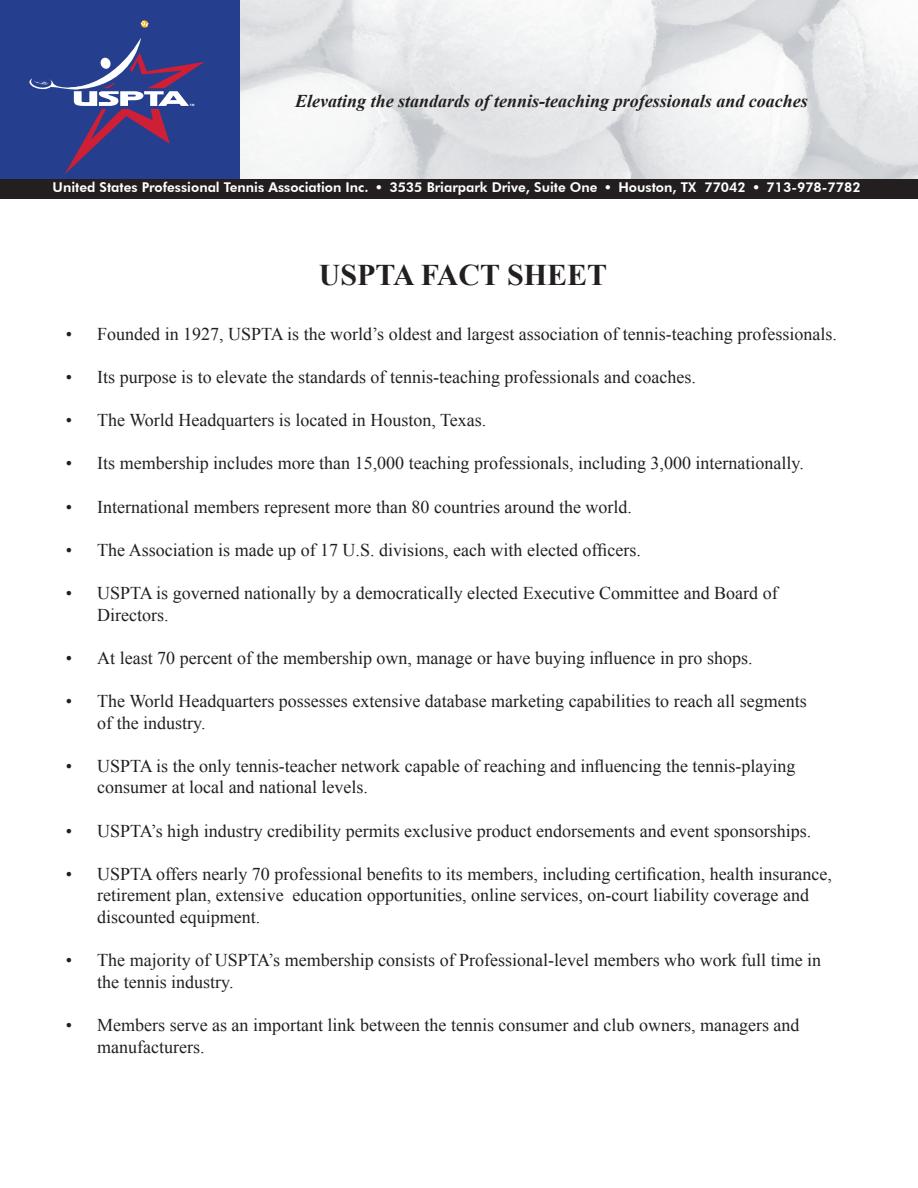
<style>
.page{position:relative;width:918px;height:1188px;background:#fff}
.page>*{position:absolute;margin:0;border:0;box-sizing:border-box;transform-origin:0 0}
.t1{font:700 30px "Times New Roman";color:#231f20}
.t2{font:18px/21.6px "Times New Roman";color:#231f20}
.t3{font:italic 700 18px "Times New Roman";color:#231f20}
.t4{font:800 13.5px "Futura BT";color:#fff}
.t5{font:700 3.15px "Myriad Pro";color:#fff}
</style>
<div class="page">
<div style="left:0;top:179px;width:918px;height:19px;background:#231f20"></div>
<img style="left:240px;top:0;width:678px;height:179px">
<div style="left:0;top:0;width:240px;height:179px;background:#253f8e"></div>
<svg style="left:140px;top:20px;width:9px;height:7px"></svg>
<svg style="left:29px;top:38px;width:175px;height:136px"></svg>
<p class="t5" style="left:190px;top:103px;width:6px">TM</p>
<p class="t3" style="left:295px;top:88px;width:514px">Elevating the standards of tennis-teaching professionals and coaches</p>
<p class="t4" style="left:53px;top:179px;width:810px">United States Professional Tennis Association Inc. ● 3535 Briarpark Drive, Suite One ● Houston, TX 77042 ● 713-978-7782</p>
<p class="t1" style="left:319px;top:255px;width:290px">USPTA FACT SHEET</p>
<p class="t2" style="left:66px;top:323px;width:773px">• Founded in 1927, USPTA is the world’s oldest and largest association of tennis-teaching professionals.</p>
<p class="t2" style="left:66px;top:366px;width:632px">• Its purpose is to elevate the standards of tennis-teaching professionals and coaches.</p>
<p class="t2" style="left:66px;top:409px;width:422px">• The World Headquarters is located in Houston, Texas.</p>
<p class="t2" style="left:66px;top:452px;width:740px">• Its membership includes more than 15,000 teaching professionals, including 3,000 internationally.</p>
<p class="t2" style="left:66px;top:496px;width:568px">• International members represent more than 80 countries around the world.</p>
<p class="t2" style="left:66px;top:539px;width:577px">• The Association is made up of 17 U.S. divisions, each with elected officers.</p>
<p class="t2" style="left:66px;top:582px;width:713px">• USPTA is governed nationally by a democratically elected Executive Committee and Board of</p>
<p class="t2" style="left:97px;top:604px;width:73px">Directors.</p>
<p class="t2" style="left:66px;top:647px;width:688px">• At least 70 percent of the membership own, manage or have buying influence in pro shops.</p>
<p class="t2" style="left:66px;top:690px;width:743px">• The World Headquarters possesses extensive database marketing capabilities to reach all segments</p>
<p class="t2" style="left:97px;top:712px;width:110px">of the industry.</p>
<p class="t2" style="left:66px;top:755px;width:731px">• USPTA is the only tennis-teacher network capable of reaching and influencing the tennis-playing</p>
<p class="t2" style="left:97px;top:776px;width:272px">consumer at local and national levels.</p>
<p class="t2" style="left:66px;top:820px;width:747px">• USPTA’s high industry credibility permits exclusive product endorsements and event sponsorships.</p>
<p class="t2" style="left:97px;top:863px;width:736px;text-indent:-32px">• USPTA offers nearly 70 professional benefits to its members, including certification, health insurance, retirement plan, extensive education opportunities, online services, on-court liability coverage and discounted equipment.</p>
<p class="t2" style="left:66px;top:949px;width:757px">• The majority of USPTA’s membership consists of Professional-level members who work full time in</p>
<p class="t2" style="left:97px;top:971px;width:138px">the tennis industry.</p>
<p class="t2" style="left:66px;top:1014px;width:735px">• Members serve as an important link between the tennis consumer and club owners, managers and</p>
<p class="t2" style="left:97px;top:1036px;width:109px">manufacturers.</p>
</div>
